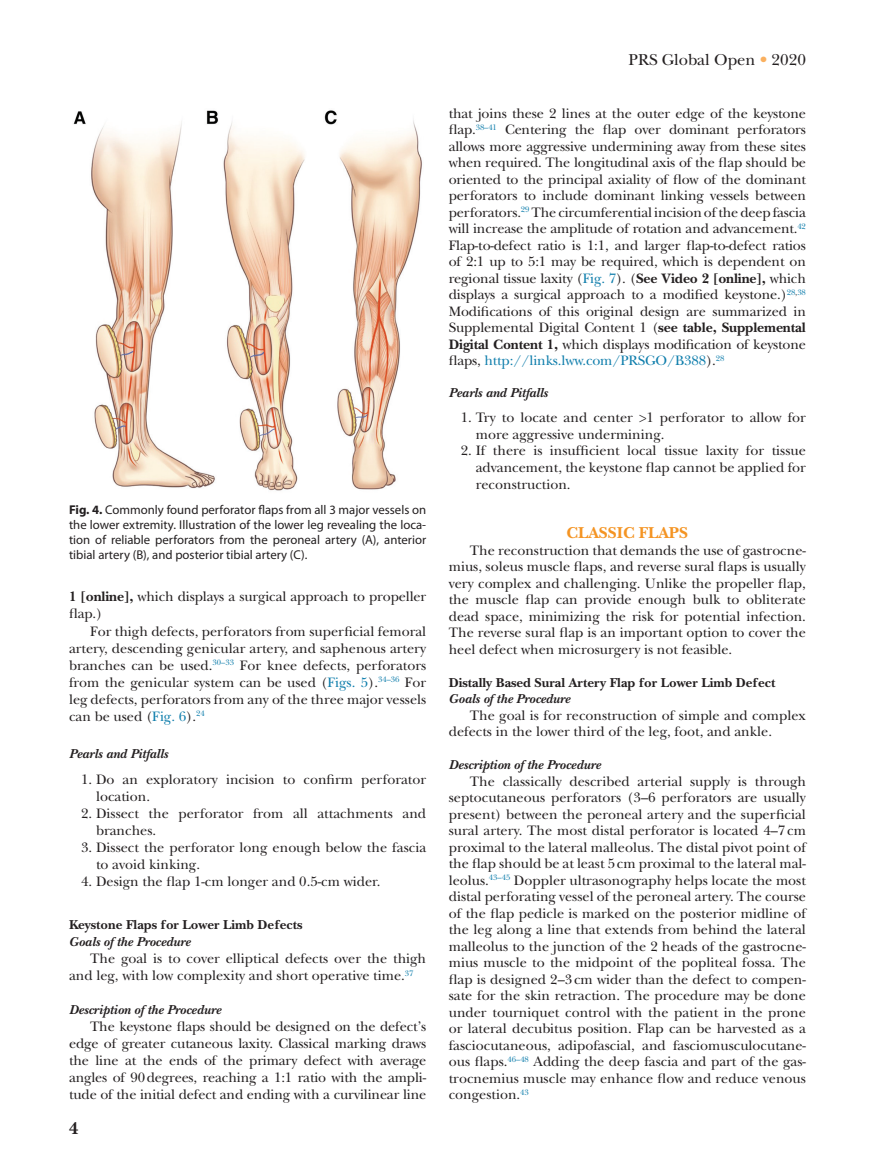
<style>
.page{position:relative;width:878px;height:1175px;background:#fff}
.page>*{position:absolute;margin:0;border:0;box-sizing:border-box;transform-origin:0 0}
.t1{font:700 18px "New Baskerville Std";color:#231f20}
.t2{font:16.5px "New Baskerville Std";color:#231f20}
.t3{font:700 16.5px "New Baskerville Std";color:#f49423}
.t4{font:14.25px/16.5px "New Baskerville Std";color:#231f20}
.t5{font:italic 700 13.5px "New Baskerville Std";color:#231f20}
.t6{font:700 13.5px "New Baskerville Std";color:#231f20}
.t7{font:12.75px/15px "Myriad Pro";color:#231f20;text-align:justify}
.s1{font-weight:700}
.s2{color:#0f7eac}
.s3{color:#fab05f}
</style>
<div class="page">
<img style="left:73px;top:110px;width:349px;height:381px">
<p class="t7" style="left:69px;top:501px;width:359px"><span class="s1">Fig. 4.</span> Commonly found perforator flaps from all 3 major vessels on the lower extremity. Illustration of the lower leg revealing the loca&shy;tion of reliable perforators from the peroneal artery (A), anterior tibial artery (B), and posterior tibial artery (C).</p>
<p class="t4" style="left:69px;top:588px;width:358px;line-height:17.1px"><span class="s1">1 [online],</span> which displays a surgical approach to propeller flap.)</p>
<p class="t4" style="left:69px;top:622px;width:359px;line-height:17.1px;text-align:justify;text-indent:21px">For thigh defects, perforators from superficial femoral artery, descending genicular artery, and saphenous artery branches can be used.<sup>30–33</sup> For knee defects, perforators from the genicular system can be used (<span class="s2">Figs. 5</span>).<sup>34–36</sup> For leg defects, perforators from any of the three major vessels can be used (<span class="s2">Fig. 6</span>).<sup>24</sup></p>
<p class="t5" style="left:69px;top:745px;width:101px">Pearls and Pitfalls</p>
<p class="t4" style="left:96px;top:770px;width:331px;line-height:17.1px;text-indent:-15px">1. Do an exploratory incision to confirm perforator location.</p>
<p class="t4" style="left:96px;top:805px;width:332px;line-height:17.1px;text-indent:-15px">2. Dissect the perforator from all attachments and branches.</p>
<p class="t4" style="left:96px;top:839px;width:332px;line-height:17.1px;text-indent:-15px">3. Dissect the perforator long enough below the fascia to avoid kinking.</p>
<p class="t4" style="left:81px;top:873px;width:301px">4. Design the flap 1-cm longer and 0.5-cm wider.</p>
<p class="t6" style="left:69px;top:916px;width:235px">Keystone Flaps for Lower Limb Defects</p>
<p class="t5" style="left:69px;top:934px;width:123px">Goals of the Procedure</p>
<p class="t4" style="left:69px;top:950px;width:358px;line-height:17.1px;text-indent:21px">The goal is to cover elliptical defects over the thigh and leg, with low complexity and short operative time.<sup>37</sup></p>
<p class="t5" style="left:69px;top:1001px;width:154px">Description of the Procedure</p>
<p class="t4" style="left:69px;top:1018px;width:359px;line-height:17.1px;text-align:justify;text-indent:21px">The keystone flaps should be designed on the defect’s edge of greater cutaneous laxity. Classical marking draws the line at the ends of the primary defect with average angles of 90degrees, reaching a 1:1 ratio with the ampli&shy;tude of the initial defect and ending with a curvilinear line</p>
<p class="t1" style="left:69px;top:1118px;width:11px">4</p>
<p class="t2" style="left:628px;top:50px;width:179px">PRS Global Open <span class="s3">•</span> 2020</p>
<p class="t4" style="left:448px;top:105px;width:359px;text-align:justify">that joins these 2 lines at the outer edge of the keystone flap.<sup>38–41</sup> Centering the flap over dominant perforators allows more aggressive undermining away from these sites when required. The longitudinal axis of the flap should be oriented to the principal axiality of flow of the dominant perforators to include dominant linking vessels between perforators.<sup>29</sup> The circumferential incision of the deep fascia will increase the amplitude of rotation and advancement.<sup>42<br></sup>Flap-to-defect ratio is 1:1, and larger flap-to-defect ratios of 2:1 up to 5:1 may be required, which is dependent on regional tissue laxity (<span class="s2">Fig. 7</span>). (<span class="s1">See Video 2 [online],</span> which displays a surgical approach to a modified keystone.)<sup>28</sup><sup>,</sup><sup>38<br></sup>Modifications of this original design are summarized in Supplemental Digital Content 1 (<span class="s1">see table, Supplemental Digital Content 1,</span> which displays modification of keystone flaps, <span class="s2">http://links.lww.com/PRSGO/B388</span>).<sup>28</sup></p>
<p class="t5" style="left:448px;top:385px;width:101px">Pearls and Pitfalls</p>
<p class="t4" style="left:475px;top:410px;width:331px;text-indent:-15px">1. Try to locate and center &gt;1 perforator to allow for more aggressive undermining.</p>
<p class="t4" style="left:475px;top:443px;width:331px;text-align:justify;text-indent:-15px">2. If there is insufficient local tissue laxity for tissue advancement, the keystone flap cannot be applied for reconstruction.</p>
<p class="t3" style="left:566px;top:523px;width:123px">CLASSIC FLAPS</p>
<p class="t4" style="left:448px;top:542px;width:359px;text-align:justify;text-indent:21px">The reconstruction that demands the use of gastrocne&shy;mius, soleus muscle flaps, and reverse sural flaps is usually very complex and challenging. Unlike the propeller flap, the muscle flap can provide enough bulk to obliterate dead space, minimizing the risk for potential infection.<br>The reverse sural flap is an important option to cover the heel defect when microsurgery is not feasible.</p>
<p class="t6" style="left:448px;top:674px;width:328px">Distally Based Sural Artery Flap for Lower Limb Defect</p>
<p class="t5" style="left:448px;top:691px;width:123px">Goals of the Procedure</p>
<p class="t4" style="left:448px;top:707px;width:358px;text-indent:21px">The goal is for reconstruction of simple and complex defects in the lower third of the leg, foot, and ankle.</p>
<p class="t5" style="left:448px;top:757px;width:154px">Description of the Procedure</p>
<p class="t4" style="left:448px;top:773px;width:359px;text-align:justify;text-indent:21px">The classically described arterial supply is through septocutaneous perforators (3–6 perforators are usually present) between the peroneal artery and the superficial sural artery. The most distal perforator is located 4–7cm proximal to the lateral malleolus. The distal pivot point of the flap should be at least 5cm proximal to the lateral mal&shy;leolus.<sup>43–45</sup> Doppler ultrasonography helps locate the most distal perforating vessel of the peroneal artery. The course of the flap pedicle is marked on the posterior midline of the leg along a line that extends from behind the lateral malleolus to the junction of the 2 heads of the gastrocne&shy;mius muscle to the midpoint of the popliteal fossa. The flap is designed 2–3cm wider than the defect to compen&shy;sate for the skin retraction. The procedure may be done under tourniquet control with the patient in the prone or lateral decubitus position. Flap can be harvested as a fasciocutaneous, adipofascial, and fasciomusculocutane&shy;ous flaps.<sup>46–48</sup> Adding the deep fascia and part of the gas&shy;trocnemius muscle may enhance flow and reduce venous congestion.<sup>43</sup></p>
</div>
